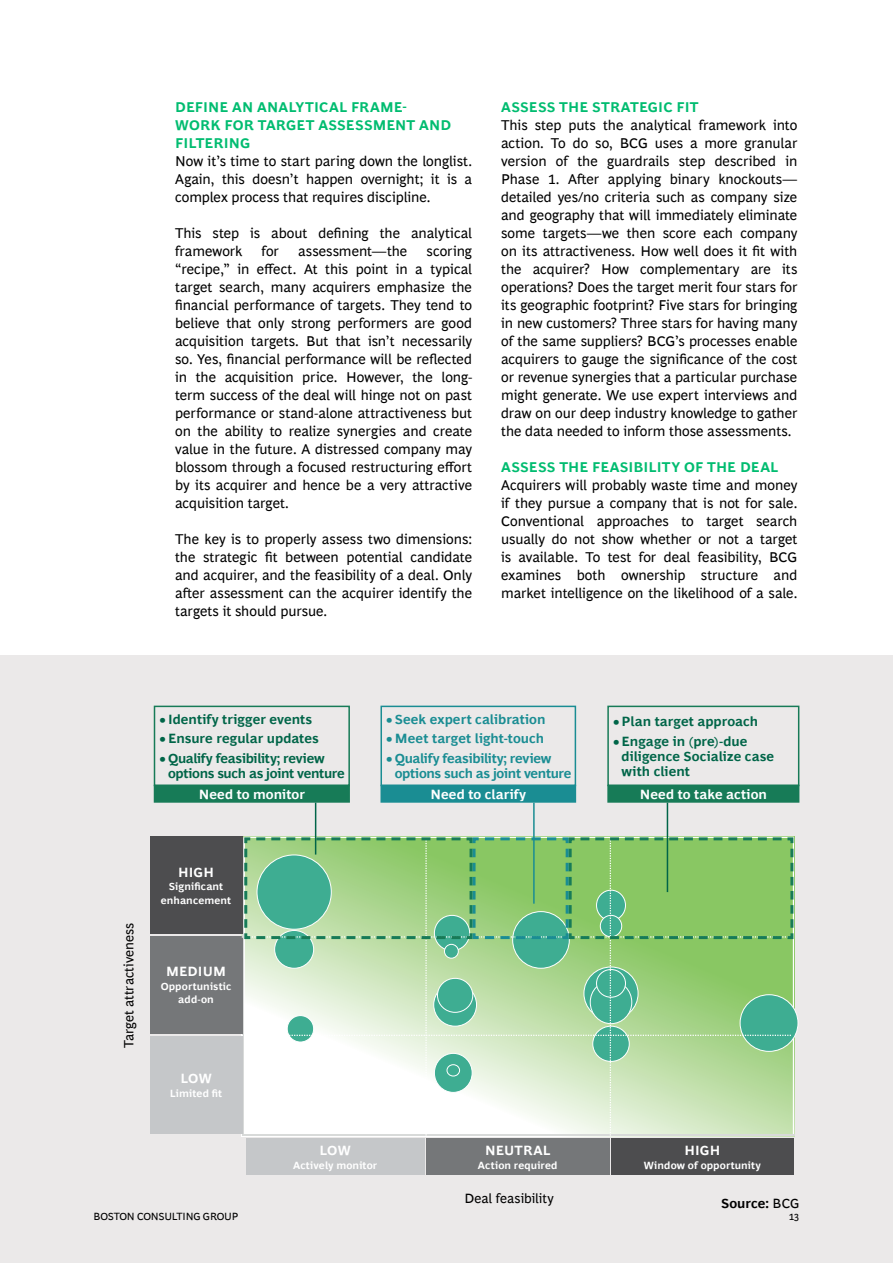
<style>
.page{position:relative;width:893px;height:1263px;background:#fff}
.page>*{position:absolute;margin:0;border:0;box-sizing:border-box;transform-origin:0 0}
.t1{font:14.25px/18px "Henderson BCG Sans";color:#000;text-align:justify}
.t2{font:700 14.25px/18px "Henderson BCG Sans";letter-spacing:.01em;color:#00bc70}
.t3{font:700 13.5px/15px "Henderson BCG Sans";color:#006548}
.t4{font:700 13.5px "Henderson BCG Sans";letter-spacing:.005em;color:#fff}
.t5{font:700 13.5px/15px "Henderson BCG Sans";letter-spacing:-.025em;color:#006548}
.t6{font:700 13.5px/15px "Henderson BCG Sans";letter-spacing:-.025em;color:#1a8d93}
.t7{font:700 13.5px "Henderson BCG Sans";letter-spacing:-.005em;color:#1a8d93}
.t8{font:13.5px "Henderson BCG Sans";color:#000}
.t9{font:700 13.5px "Henderson BCG Sans";letter-spacing:.005em;color:#000}
.t10{font:700 10.5px/13.5px "Henderson BCG Sans";letter-spacing:.01em;color:#fff;text-align:center}
.t11{font:10.5px "Henderson BCG Sans";letter-spacing:-.02em;color:#000}
.s1{font-weight:400}
</style>
<div class="page">
<div style="left:0;top:656px;width:893px;height:607px;background:#ebe9e9"></div>
<div style="left:154px;top:706px;width:196px;height:80px;border:2px solid #177b57"></div>
<div style="left:607px;top:706px;width:192px;height:80px;border:2px solid #177b57"></div>
<div style="left:380px;top:706px;width:196px;height:80px;border:2px solid #1a8d93"></div>
<div style="left:154px;top:785px;width:195px;height:17px;background:#177b57"></div>
<div style="left:154px;top:785px;width:196px;height:18px;border:2px solid #177b57"></div>
<div style="left:608px;top:785px;width:191px;height:17px;background:#177b57"></div>
<div style="left:607px;top:785px;width:192px;height:18px;border:2px solid #177b57"></div>
<div style="left:381px;top:785px;width:194px;height:17px;background:#1a8d93"></div>
<div style="left:380px;top:785px;width:196px;height:18px;border:2px solid #1a8d93"></div>
<hr style="left:242px;top:838px;width:2px;height:298px;background:#d8dad9">
<div style="left:150px;top:837px;width:92px;height:97px;background:#4d4d4f"></div>
<div style="left:611px;top:1138px;width:182px;height:37px;background:#4d4d4f"></div>
<div style="left:426px;top:1138px;width:184px;height:37px;background:#757779"></div>
<div style="left:246px;top:1138px;width:178px;height:37px;background:#c5c7c9"></div>
<div style="left:150px;top:936px;width:92px;height:97px;background:#757779"></div>
<div style="left:150px;top:1036px;width:92px;height:97px;background:#c5c7c9"></div>
<hr style="left:315px;top:803px;width:1px;height:51px;background:#006548">
<hr style="left:667px;top:803px;width:1px;height:89px;background:#006548">
<hr style="left:533px;top:803px;width:2px;height:101px;background:#1a8d93">
<svg style="left:242px;top:836px;width:553px;height:299px;background:#acd7a4"></svg>
<p class="t2" style="left:175px;top:96px;width:277px">DEFINE AN ANALYTICAL FRAME-<br>WORK FOR TARGET ASSESSMENT AND<br>FILTERING</p>
<p class="t1" style="left:175px;top:150px;width:298px">Now it’s time to start paring down the longlist.<br>Again, this doesn’t happen overnight; it is a complex process that requires discipline.</p>
<p class="t1" style="left:175px;top:222px;width:298px">This step is about defining the analytical framework</p>
<p class="t1" style="left:175px;top:240px;width:298px;text-indent:251px">scoring “recipe,” in effect. At this point in a typical target search, many acquirers emphasize the financial performance of targets. They tend to believe that only strong performers are good acquisition targets. But that isn’t necessarily so. Yes, financial performance will be reflected in the acquisition price. However, the long&shy;term success of the deal will hinge not on past performance or stand-alone attractiveness but on the ability to realize synergies and create value in the future. A distressed company may blossom through a focused restructuring effort by its acquirer and hence be a very attractive acquisition target.</p>
<p class="t1" style="left:175px;top:528px;width:298px">The key is to properly assess two dimensions: the strategic fit between potential candidate and acquirer, and the feasibility of a deal. Only after assessment can the acquirer identify the targets it should pursue.</p>
<p class="t1" style="left:262px;top:240px;width:19px">for</p>
<p class="t1" style="left:298px;top:240px;width:111px">assessment—the</p>
<p class="t2" style="left:501px;top:96px;width:199px">ASSESS THE STRATEGIC FIT</p>
<p class="t1" style="left:501px;top:114px;width:298px">This step puts the analytical framework into action. To do so, BCG uses a more granular version of the guardrails step described in Phase 1. After applying binary knockouts— detailed yes/no criteria such as company size and geography that will immediately eliminate some targets—we then score each company on its attractiveness. How well does it fit with the acquirer? How complementary are its operations? Does the target merit four stars for its geographic footprint? Five stars for bringing in new customers? Three stars for having many of the same suppliers? BCG’s processes enable acquirers to gauge the significance of the cost or revenue synergies that a particular purchase might generate. We use expert interviews and draw on our deep industry knowledge to gather the data needed to inform those assessments.</p>
<p class="t2" style="left:501px;top:456px;width:279px">ASSESS THE FEASIBILITY OF THE DEAL</p>
<p class="t1" style="left:501px;top:474px;width:298px">Acquirers will probably waste time and money if they pursue a company that is not for sale.<br>Conventional approaches to target search usually do not show whether or not a target is available. To test for deal feasibility, BCG examines both ownership structure and market intelligence on the likelihood of a sale.</p>
<p class="t3" style="left:159px;top:711px;width:154px">• Identify trigger events</p>
<p class="t3" style="left:159px;top:730px;width:161px">•Ensure regular updates</p>
<p class="t5" style="left:168px;top:749px;width:178px;text-indent:-9px">• Qualify feasibility; review options such as joint venture</p>
<p class="t7" style="left:386px;top:710px;width:161px">•Seek expert calibration</p>
<p class="t7" style="left:386px;top:729px;width:159px">•Meet target light-touch</p>
<p class="t6" style="left:395px;top:749px;width:178px;text-indent:-9px">• Qualify feasibility; review options such as joint venture</p>
<p class="t3" style="left:613px;top:713px;width:146px">•Plan target approach</p>
<p class="t3" style="left:622px;top:732px;width:154px;text-indent:-9px">•Engage in (pre)-due diligence Socialize case with client</p>
<p class="t4" style="left:199px;top:784px;width:108px">Need to monitor</p>
<p class="t4" style="left:430px;top:784px;width:97px">Need to clarify</p>
<p class="t4" style="left:640px;top:784px;width:129px">Need to take action</p>
<p class="t8" style="left:119px;top:1048px;width:127px;rotate:-90deg">Target attractiveness</p>
<p class="t4" style="left:178px;top:862px;width:37px">HIGH</p>
<p class="t10" style="left:161px;top:879px;width:72px">Significant enhancement</p>
<p class="t4" style="left:166px;top:962px;width:61px">MEDIUM</p>
<p class="t10" style="left:161px;top:978px;width:72px">Opportunistic add-on</p>
<p class="t4" style="left:180px;top:1069px;width:33px">LOW</p>
<p class="t10" style="left:170px;top:1085px;width:54px">Limited fit</p>
<p class="t4" style="left:319px;top:1140px;width:33px">LOW</p>
<p class="t10" style="left:293px;top:1157px;width:86px">Actively monitor</p>
<p class="t4" style="left:485px;top:1140px;width:67px">NEUTRAL</p>
<p class="t10" style="left:478px;top:1157px;width:81px">Action required</p>
<p class="t8" style="left:465px;top:1188px;width:91px">Deal feasibility</p>
<p class="t4" style="left:684px;top:1140px;width:37px">HIGH</p>
<p class="t10" style="left:644px;top:1157px;width:119px">Window of opportunity</p>
<p class="t9" style="left:721px;top:1193px;width:80px">Source: <span class="s1">BCG</span></p>
<p class="t11" style="left:94px;top:1209px;width:146px">BOSTON CONSULTING GROUP</p>
<p class="t11" style="left:789px;top:1209px;width:12px">13</p>
</div>
